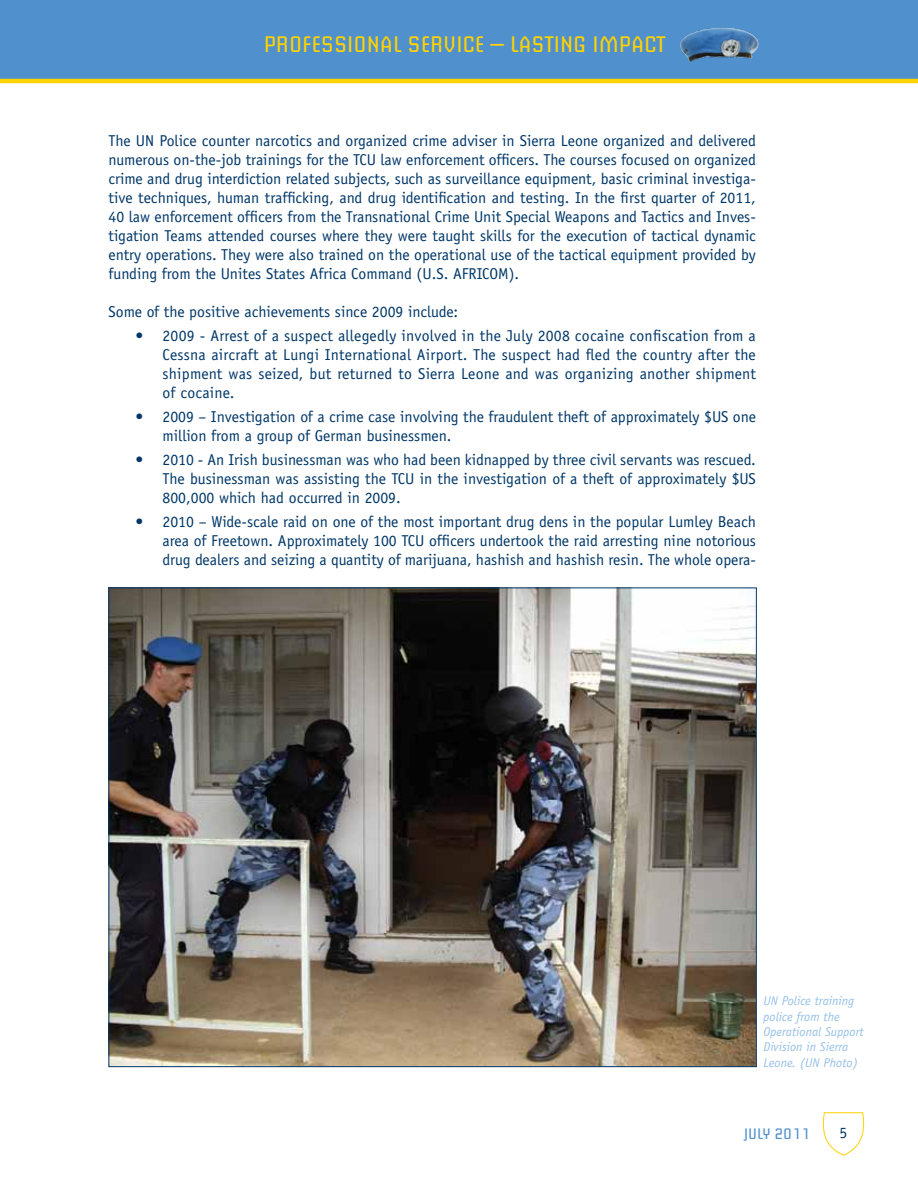
<style>
.page{position:relative;width:918px;height:1188px;background:#fff}
.page>*{position:absolute;margin:0;border:0;box-sizing:border-box;transform-origin:0 0}
.t1{font:22.2px "Briem Akademi Std";color:#ffd200}
.t2{font:15.75px/18.9px "Officina Sans Std";color:#003768;text-align:justify}
.t3{font:15px "Briem Akademi Std";color:#5091cd}
.t4{font:italic 12.75px/15.3px "Officina Sans Std";color:#96c0e7}
</style>
<div class="page">
<svg style="left:822px;top:1112px;width:42px;height:44px"></svg>
<div style="left:0;top:0;width:918px;height:81px;background:#5091cd"></div>
<img style="left:680px;top:27px;width:79px;height:35px">
<hr style="left:0;top:79px;width:918px;height:4px;background:#ffd200">
<img style="left:111px;top:590px;width:644px;height:475px">
<h1 class="t1" style="left:264px;top:32px;width:95px">PROFESSIONA</h1>
<h1 class="t1" style="left:393px;top:32px;width:172px">L SERVICE – LASTING</h1>
<h1 class="t1" style="left:593px;top:32px;width:21px">IMPAC</h1>
<h1 class="t1" style="left:656px;top:32px;width:11px">T</h1>
<p class="t2" style="left:109px;top:132px;width:649px">The UN Police counter narcotics and organized crime adviser in Sierra Leone organized and delivered numerous on-the-job trainings for the TCU law enforcement officers. The courses focused on organized crime and drug interdiction related subjects, such as surveillance equipment, basic criminal investiga&shy;tive techniques, human trafficking, and drug identification and testing. In the first quarter of 2011, 40 law enforcement officers from the Transnational Crime Unit Special Weapons and Tactics and Inves&shy;tigation Teams attended courses where they were taught skills for the execution of tactical dynamic entry operations. They were also trained on the operational use of the tactical equipment provided by funding from the Unites States Africa Command (U.S. AFRICOM).</p>
<p class="t2" style="left:109px;top:302px;width:351px">Some of the positive achievements since 2009 include:</p>
<p class="t2" style="left:163px;top:326px;width:595px;text-indent:-27px">• 2009 - Arrest of a suspect allegedly involved in the July 2008 cocaine confiscation from a Cessna aircraft at Lungi International Airport. The suspect had fled the country after the shipment was seized, but returned to Sierra Leone and was organizing another shipment of cocaine.</p>
<p class="t2" style="left:163px;top:407px;width:595px;text-indent:-27px">• 2009 – Investigation of a crime case involving the fraudulent theft of approximately $US one million from a group of German businessmen.</p>
<p class="t2" style="left:163px;top:450px;width:595px;text-indent:-27px">• 2010 - An Irish businessman was who had been kidnapped by three civil servants was rescued.<br>The businessman was assisting the TCU in the investigation of a theft of approximately $US 800,000 which had occurred in 2009.</p>
<p class="t2" style="left:163px;top:512px;width:595px;text-indent:-27px">• 2010 – Wide-scale raid on one of the most important drug dens in the popular Lumley Beach area of Freetown. Approximately 100 TCU officers undertook the raid arresting nine notorious drug dealers and seizing a quantity of marijuana, hashish and hashish resin. The whole opera-</p>
<p class="t4" style="left:764px;top:993px;width:102px">UN Police training police from the<br>Operational Support<br>Division in Sierra<br>Leone. (UN Photo)</p>
<p class="t3" style="left:744px;top:1125px;width:68px">JULY 2011</p>
<p class="t2" style="left:839px;top:1123px;width:9px">5</p>
</div>
